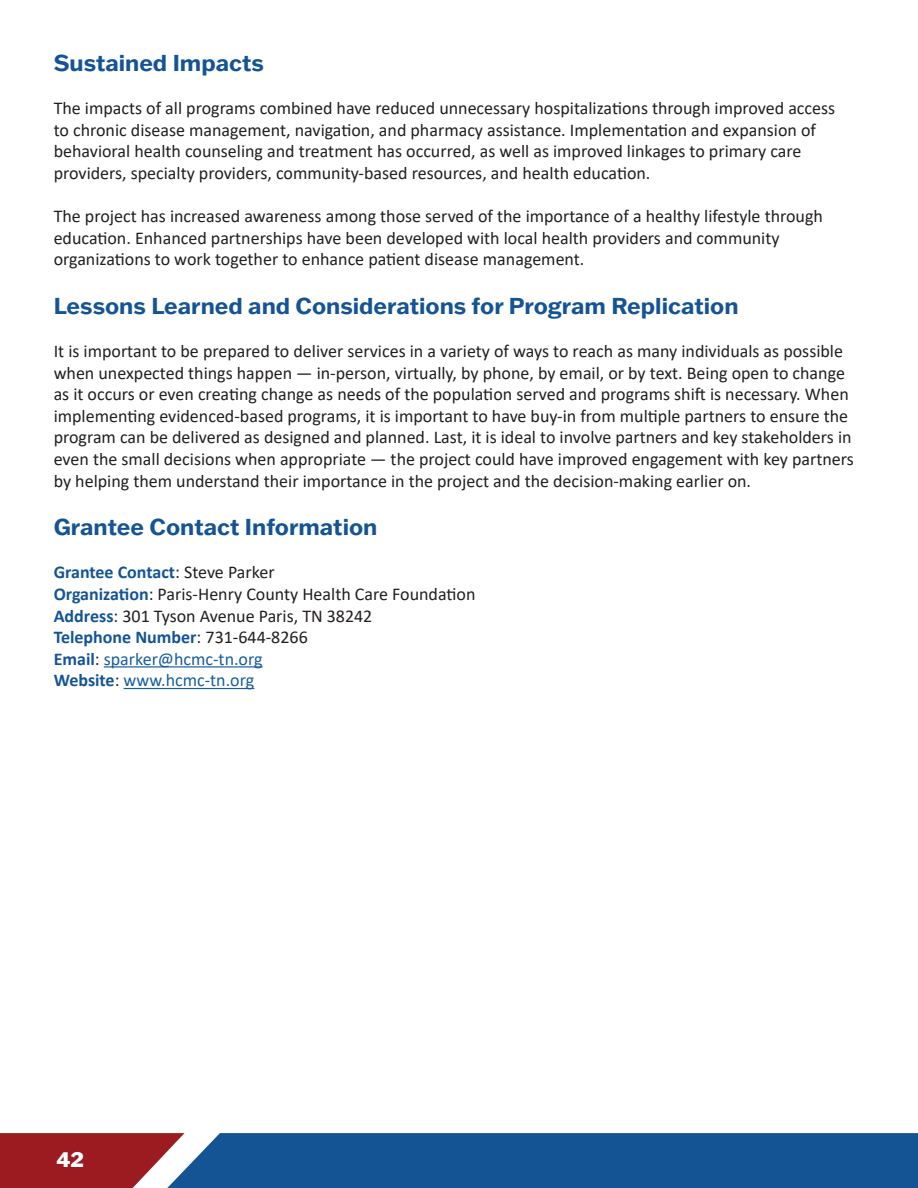
<style>
.page{position:relative;width:918px;height:1188px;background:#fff}
.page>*{position:absolute;margin:0;border:0;box-sizing:border-box;transform-origin:0 0}
.t1{font:700 22.5px "Franklin Gothic ATF";color:#145495}
.t2{font:800 21px "Franklin Gothic ATF";color:#fff}
.Body{font:18px/21.6px "Calibri";color:#231f20}
.Body-2{font:700 18px "Calibri";color:#145495}
.Body-3{font:18px "Calibri";color:#175d9e}
.s1{font-weight:400;color:#231f20}
.s2{font-weight:700;color:#145495}
.s3{color:#231f20}
</style>
<div class="page">
<svg style="left:0;top:1133px;width:918px;height:55px;background:#345084"></svg>
<hr style="left:104px;top:666px;width:159px;height:2px;background:#175d9e">
<hr style="left:124px;top:688px;width:130px;height:1px;background:#175d9e">
<h2 class="t1" style="left:54px;top:48px;width:212px">Sustained Impacts</h2>
<p class="Body" style="left:54px;top:97px;width:783px">The impacts of all programs combined have reduced unnecessary hospitalizations through improved access to chronic disease management, navigation, and pharmacy assistance. Implementation and expansion of behavioral health counseling and treatment has occurred, as well as improved linkages to primary care providers, specialty providers, community-based resources, and health education.</p>
<p class="Body" style="left:54px;top:205px;width:771px">The project has increased awareness among those served of the importance of a healthy lifestyle through education. Enhanced partnerships have been developed with local health providers and community organizations to work together to enhance patient disease management.</p>
<h2 class="t1" style="left:54px;top:291px;width:686px">Lessons Learned and Considerations for Program Replication</h2>
<p class="Body" style="left:54px;top:340px;width:802px">It is important to be prepared to deliver services in a variety of ways to reach as many individuals as possible when unexpected things happen — in-person, virtually, by phone, by email, or by text. Being open to change as it occurs or even creating change as needs of the population served and programs shift is necessary. When implementing evidenced-based programs, it is important to have buy-in from multiple partners to ensure the program can be delivered as designed and planned. Last, it is ideal to involve partners and key stakeholders in even the small decisions when appropriate — the project could have improved engagement with key partners by helping them understand their importance in the project and the decision-making earlier on.</p>
<h2 class="t1" style="left:54px;top:512px;width:325px">Grantee Contact Information</h2>
<p class="Body-2" style="left:54px;top:560px;width:222px">Grantee Contact<span class="s1">: Steve Parker</span></p>
<p class="Body" style="left:54px;top:583px;width:423px"><span class="s2">Organization</span>: Paris-Henry County Health Care Foundation</p>
<p class="Body" style="left:54px;top:604px;width:320px"><span class="s2">Address</span>: 301 Tyson Avenue Paris, TN 38242</p>
<p class="Body-2" style="left:54px;top:625px;width:256px">Telephone Number<span class="s1">: 731-644-8266</span></p>
<p class="Body-3" style="left:54px;top:646px;width:210px"><span class="s2">Email</span><span class="s3">:</span> sparker@hcmc-tn.org</p>
<p class="Body-3" style="left:54px;top:668px;width:202px"><span class="s2">Website</span><span class="s3">:</span> www.hcmc-tn.org</p>
<p class="t2" style="left:57px;top:1145px;width:29px">42</p>
</div>
